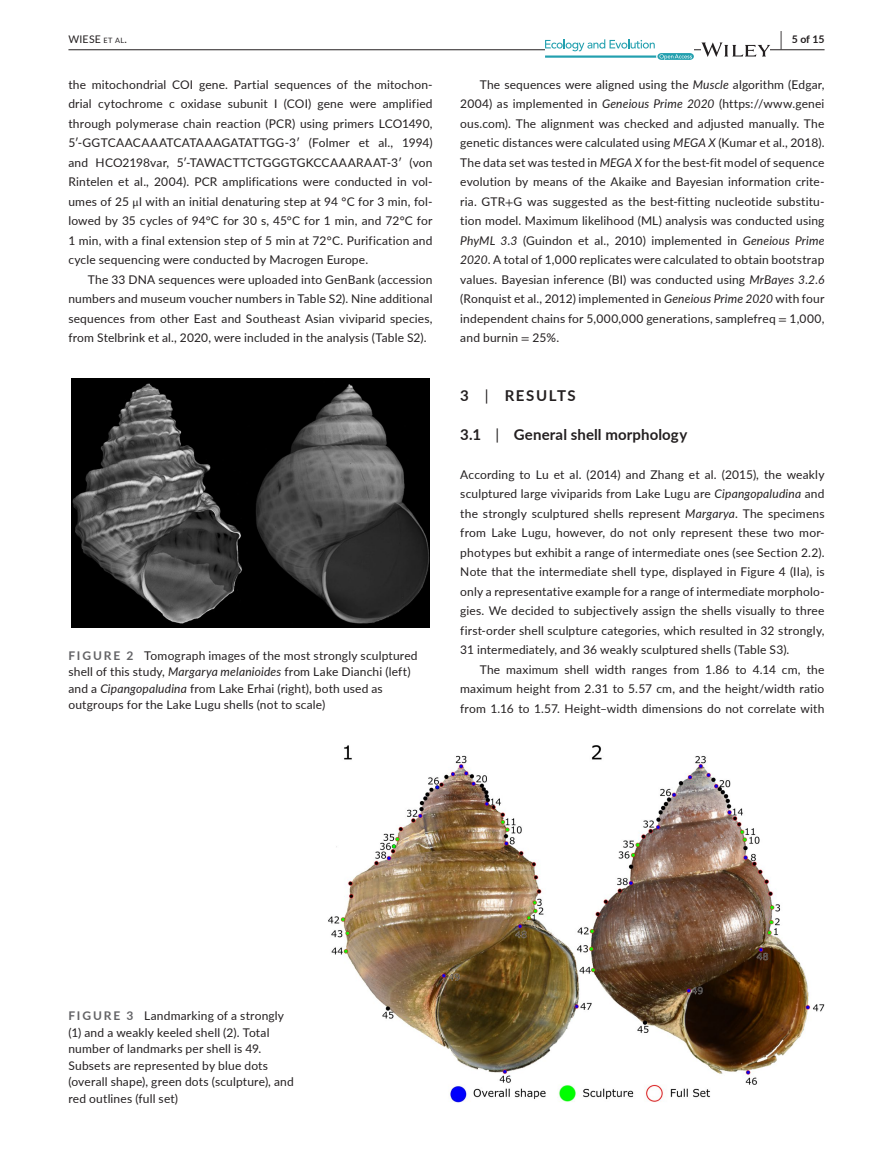
<style>
.page{position:relative;width:893px;height:1174px;background:#fff}
.page>*{position:absolute;margin:0;border:0;box-sizing:border-box;transform-origin:0 0}
.t1{font:700 15px "Lato";letter-spacing:.01em;color:#231f20}
.t2{font:700 15px "Lato";letter-spacing:.105em;color:#231f20}
.t3{font:12px/19.5px "Lato";letter-spacing:.015em;color:#231f20;text-align:justify}
.t4{font:10.5px "Lato";letter-spacing:.02em;color:#231f20}
.t5{font:700 10.5px "Lato";color:#231f20}
.s1{font-size:7.35px}
.s2{font-size:19.5px}
.s3{font-family:"STIX"}
.s4{font-style:italic}
.s5{font-weight:700;color:#636366}
.s6{font-weight:400}
</style>
<div class="page">
<hr style="left:68px;top:49px;width:756px;height:1px;background:#231f20">
<svg style="left:545px;top:39px;width:149px;height:21px"></svg>
<svg style="left:701px;top:42px;width:69px;height:15px"></svg>
<div style="left:68px;top:379px;width:365px;height:249px;background:linear-gradient(to bottom,#fff,#fff)"></div>
<img style="left:72px;top:379px;width:357px;height:249px">
<img style="left:328px;top:745px;width:496px;height:358px">
<p class="t4" style="left:68px;top:31px;width:60px">WIESE <span class="s1">et al</span>.</p>
<p class="t5" style="left:780px;top:31px;width:46px"><span class="s2">|</span> 5 of 15</p>
<p class="t3" style="left:68px;top:74px;width:366px">the mitochondrial COI gene. Partial sequences of the mitochon&shy;drial cytochrome c oxidase subunit I (COI) gene were amplified through polymerase chain reaction (PCR) using primers LCO1490, 5′-GGTCAACAAATCATAAAGATATTGG-3′ (Folmer et al., 1994) and HCO2198var, 5′-TAWACTTCTGGGTGKCCAAARAAT-3′ (von Rintelen et al., 2004). PCR amplifications were conducted in vol&shy;umes of 25 <span class="s3">μ</span>l with an initial denaturing step at 94 °C for 3 min, fol&shy;lowed by 35 cycles of 94°C for 30 s, 45°C for 1 min, and 72°C for 1 min, with a final extension step of 5 min at 72°C. Purification and cycle sequencing were conducted by Macrogen Europe.</p>
<p class="t3" style="left:68px;top:269px;width:366px;text-indent:20px">The 33 DNA sequences were uploaded into GenBank (accession numbers and museum voucher numbers in Table S2). Nine additional sequences from other East and Southeast Asian viviparid species, from Stelbrink et al., 2020, were included in the analysis (Table S2).</p>
<p class="t3" style="left:460px;top:74px;width:366px;text-indent:19px">The sequences were aligned using the <span class="s4">Muscle</span> algorithm (Edgar, 2004) as implemented in <span class="s4">Geneious Prime 2020</span> (https://www.genei ous.com). The alignment was checked and adjusted manually. The genetic distances were calculated using <span class="s4">MEGA X</span> (Kumar et al., 2018).<br>The data set was tested in <span class="s4">MEGA X</span> for the best-fit model of sequence evolution by means of the Akaike and Bayesian information crite&shy;ria. GTR<span class="s3">+</span>G was suggested as the best-fitting nucleotide substitu&shy;tion model. Maximum likelihood (ML) analysis was conducted using <span class="s4">PhyML 3</span>.<span class="s4">3</span> (Guindon et al., 2010) implemented in <span class="s4">Geneious Prime 2020</span>. A total of 1,000 replicates were calculated to obtain bootstrap values. Bayesian inference (BI) was conducted using <span class="s4">MrBayes 3</span>.<span class="s4">2</span>.<span class="s4">6 </span>(Ronquist et al., 2012) implemented in <span class="s4">Geneious Prime 2020</span> with four independent chains for 5,000,000 generations, samplefreq <span class="s3">=</span> 1,000, and burnin <span class="s3">=</span> 25%.</p>
<p class="t3" style="left:68px;top:647px;width:351px;line-height:16.5px;text-align:left"><span class="s5">FIGURE 2</span> Tomograph images of the most strongly sculptured shell of this study, <span class="s4">Margarya melanioides</span> from Lake Dianchi (left) and a <span class="s4">Cipangopaludina</span> from Lake Erhai (right), both used as outgroups for the Lake Lugu shells (not to scale)</p>
<p class="t2" style="left:460px;top:384px;width:117px">3 <span class="s6">|</span> RESULTS</p>
<p class="t1" style="left:460px;top:423px;width:228px">3.1 <span class="s6">|</span> General shell morphology</p>
<p class="t3" style="left:460px;top:464px;width:366px">According to Lu et al. (2014) and Zhang et al. (2015), the weakly sculptured large viviparids from Lake Lugu are <span class="s4">Cipangopaludina</span> and the strongly sculptured shells represent <span class="s4">Margarya</span>. The specimens from Lake Lugu, however, do not only represent these two mor&shy;photypes but exhibit a range of intermediate ones (see Section 2.2).<br>Note that the intermediate shell type, displayed in Figure 4 (IIa), is only a representative example for a range of intermediate morpholo&shy;gies. We decided to subjectively assign the shells visually to three first-order shell sculpture categories, which resulted in 32 strongly, 31 intermediately, and 36 weakly sculptured shells (Table S3).</p>
<p class="t3" style="left:460px;top:659px;width:366px;text-indent:19px">The maximum shell width ranges from 1.86 to 4.14 cm, the maximum height from 2.31 to 5.57 cm, and the height/width ratio from 1.16 to 1.57. Height–width dimensions do not correlate with</p>
<p class="t3" style="left:68px;top:1007px;width:227px;line-height:16.5px;text-align:left"><span class="s5">FIGURE 3</span> Landmarking of a strongly (1) and a weakly keeled shell (2). Total number of landmarks per shell is 49.<br>Subsets are represented by blue dots (overall shape), green dots (sculpture), and red outlines (full set)</p>
</div>
